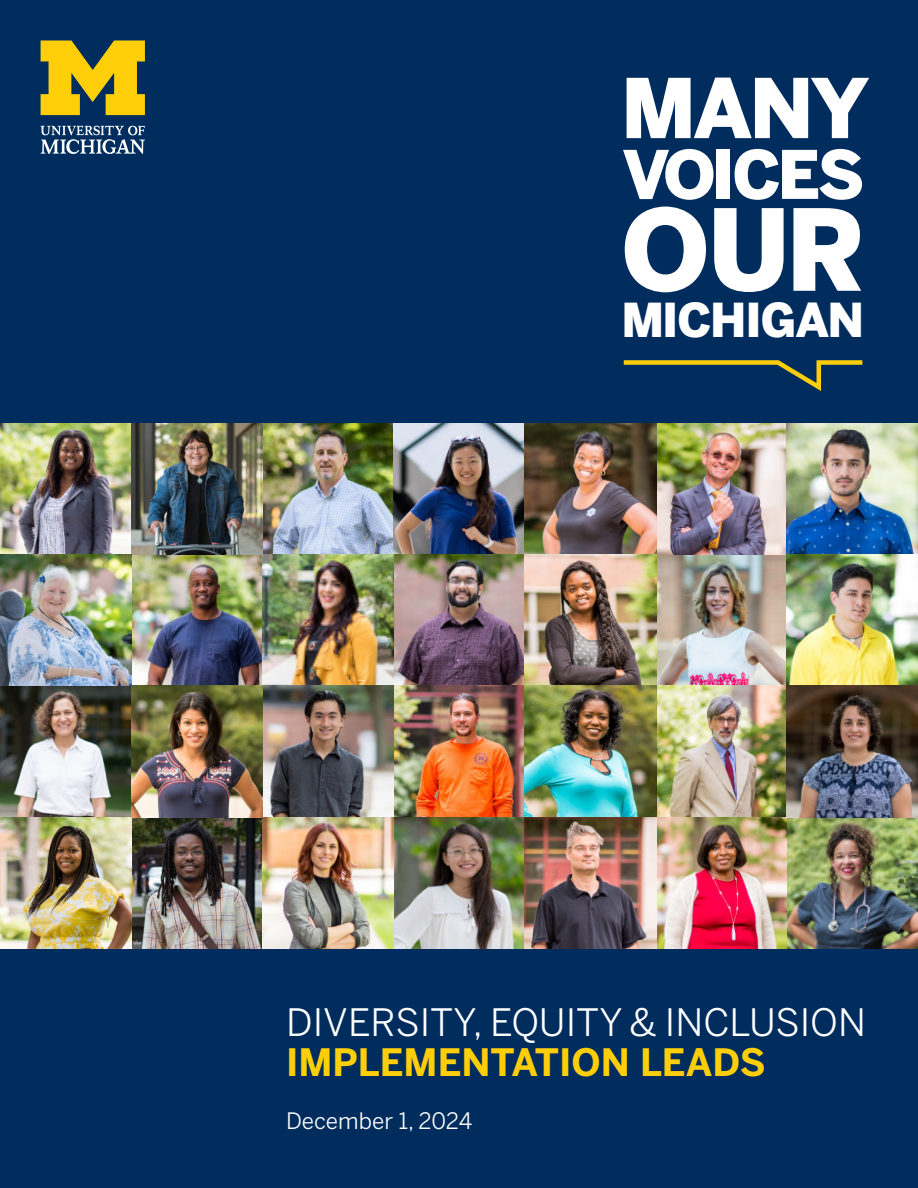
<style>
.page{position:relative;width:918px;height:1188px;background:#002d5e}
.page>*{position:absolute;margin:0;border:0;box-sizing:border-box;transform-origin:0 0}
.t1{font:900 111.75px "Benton Sans";color:#fff}
.t2{font:900 81.45px "Benton Sans";color:#fff}
.t3{font:900 66.3px "Benton Sans";letter-spacing:-.06em;color:#fff}
.t4{font:900 46.35px "Benton Sans";letter-spacing:-.03em;color:#fff}
.t5{font:37.5px "Benton Sans";color:#fff}
.t6{font:700 37.5px "Benton Sans";color:#fece08}
.t7{font:22.5px "Benton Sans";letter-spacing:-.005em;color:#fff}
</style>
<div class="page">
<svg style="left:41px;top:40px;width:104px;height:75px"></svg>
<svg style="left:40px;top:126px;width:105px;height:28px"></svg>
<img style="left:0;top:423px;width:918px;height:525px">
<svg style="left:623px;top:360px;width:240px;height:31px"></svg>
<p class="t2" style="left:621px;top:60px;width:250px">MANY</p>
<p class="t3" style="left:622px;top:135px;width:244px">VOICES</p>
<p class="t1" style="left:621px;top:183px;width:247px">OUR</p>
<p class="t4" style="left:621px;top:293px;width:244px">MICHIGAN</p>
<p class="t5" style="left:286px;top:1000px;width:581px">DIVERSITY, EQUITY &amp; INCLUSION</p>
<p class="t6" style="left:286px;top:1041px;width:481px">IMPLEMENTATION LEADS</p>
<p class="t7" style="left:286px;top:1108px;width:188px">December 1, 2024</p>
</div>
